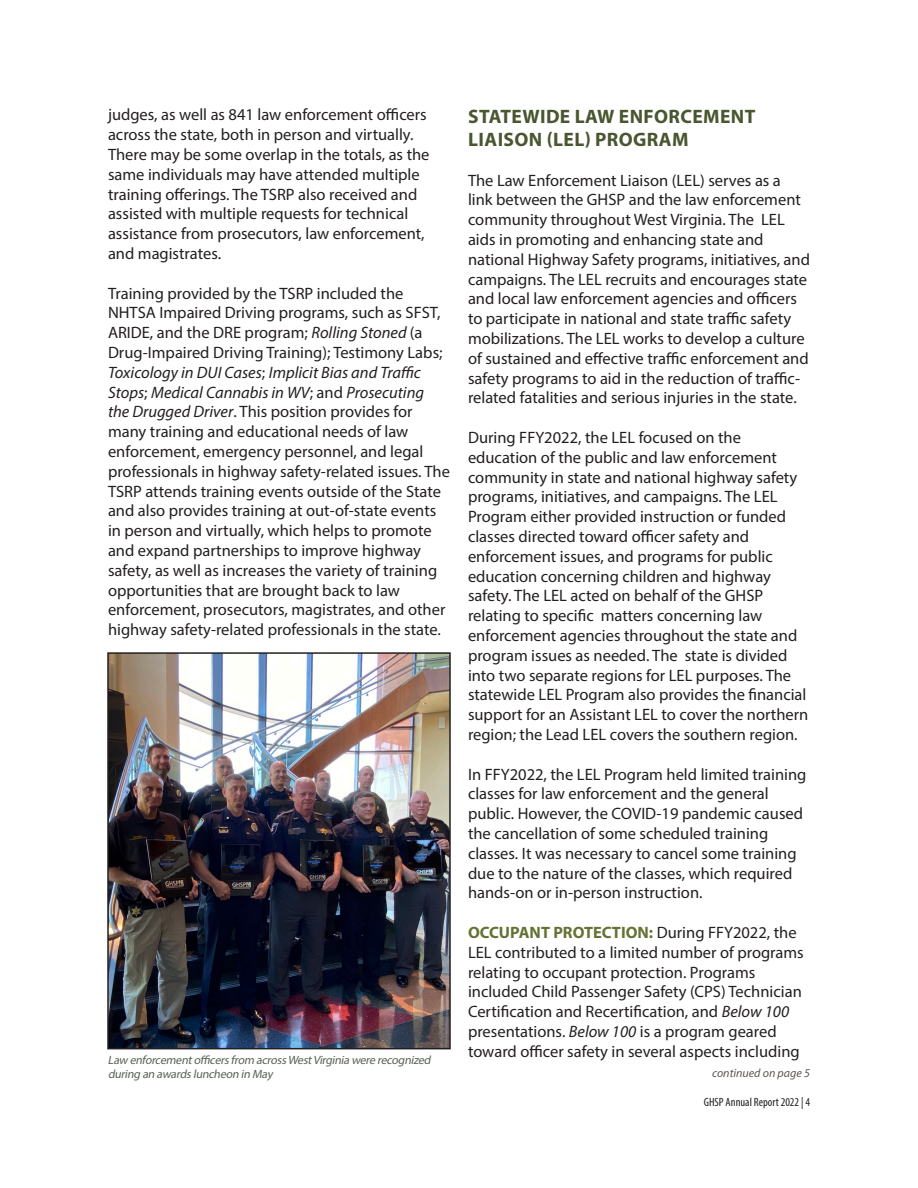
<style>
.page{position:relative;width:918px;height:1188px;background:#fff}
.page>*{position:absolute;margin:0;border:0;box-sizing:border-box;transform-origin:0 0}
.t1{font:700 19.5px/23.4px "Myriad Pro";letter-spacing:.02em;color:#495630}
.t2{font:16.5px/19.8px "Myriad Pro";color:#231f20}
.t3{font:italic 12px/14.4px "Myriad Pro";color:#5a615a}
.t4{font:condensed 12px "Myriad Pro";color:#231f20}
.t5{font:italic 12px "Myriad Pro";color:#5d5754}
.s1{font-style:italic}
.s2{font-weight:700;color:#647234}
</style>
<div class="page">
<img style="left:110px;top:655px;width:338px;height:391px">
<div style="left:107px;top:652px;width:344px;height:397px;border:2px solid #231f20"></div>
<p class="t2" style="left:108px;top:105px;width:323px">judges, as well as 841 law enforcement ofcers across the state, both in person and virtually.<br>There may be some overlap in the totals, as the same individuals may have attended multiple training oferings. The TSRP also received and assisted with multiple requests for technical assistance from prosecutors, law enforcement, and magistrates.</p>
<p class="t2" style="left:108px;top:283px;width:344px">Training provided by the TSRP included the NHTSA Impaired Driving programs, such as SFST, ARIDE, and the DRE program; <span class="s1">Rolling Stoned</span> (a Drug-Impaired Driving Training); Testimony Labs; <span class="s1">Toxicology in DUI Cases</span>; <span class="s1">Implicit Bias and Trafc Stops</span>; <span class="s1">Medical Cannabis in WV</span>; and <span class="s1">Prosecuting<br>the Drugged Driver</span>. This position provides for many training and educational needs of law enforcement, emergency personnel, and legal professionals in highway safety-related issues. The TSRP attends training events outside of the State and also provides training at out-of-state events in person and virtually, which helps to promote and expand partnerships to improve highway safety, as well as increases the variety of training opportunities that are brought back to law enforcement, prosecutors, magistrates, and other highway safety-related professionals in the state.</p>
<p class="t3" style="left:108px;top:1052px;width:327px">Law enforcementofcersfrom acrossWestVirginia were recognized during an awardsluncheon in May</p>
<h3 class="t1" style="left:468px;top:104px;width:289px">STATEWIDE LAW ENFORCEMENT<br>LIAISON (LEL) PROGRAM</h3>
<p class="t2" style="left:468px;top:170px;width:343px">The Law Enforcement Liaison (LEL) serves as a<br>link between the GHSP and the law enforcement community throughout West Virginia. The LEL aids in promoting and enhancing state and national Highway Safety programs, initiatives, and campaigns. The LEL recruits and encourages state and local law enforcement agencies and ofcers to participate in national and state trafc safety mobilizations. The LEL works to develop a culture of sustained and efective trafc enforcement and safety programs to aid in the reduction of trafc&shy;related fatalities and serious injuries in the state.</p>
<p class="t2" style="left:468px;top:427px;width:342px">During FFY2022, the LEL focused on the education of the public and law enforcement community in state and national highway safety programs, initiatives, and campaigns. The LEL Program either provided instruction or funded classes directed toward ofcer safety and enforcement issues, and programs for public education concerning children and highway safety. The LEL acted on behalf of the GHSP relating to specifc matters concerning law enforcement agencies throughout the state and program issues as needed. The state is divided into two separate regions for LEL purposes. The statewide LEL Program also provides the fnancial support for an Assistant LEL to cover the northern region; the Lead LEL covers the southern region.</p>
<p class="t2" style="left:468px;top:764px;width:340px">In FFY2022, the LEL Program held limited training classes for law enforcement and the general public. However, the COVID-19 pandemic caused the cancellation of some scheduled training classes. It was necessary to cancel some training due to the nature of the classes, which required hands-on or in-person instruction.</p>
<p class="t2" style="left:468px;top:922px;width:337px"><span class="s2">OCCUPANT PROTECTION:</span> During FFY2022, the LEL contributed to a limited number of programs relating to occupant protection. Programs included Child Passenger Safety (CPS) Technician Certifcation and Recertifcation, and <span class="s1">Below 100 </span>presentations. <span class="s1">Below 100</span> is a program geared toward ofcer safety in several aspects including</p>
<p class="t5" style="left:712px;top:1066px;width:99px">continued on page 5</p>
<p class="t4" style="left:704px;top:1094px;width:108px">GHSP Annual Report 2022 | 4</p>
</div>
